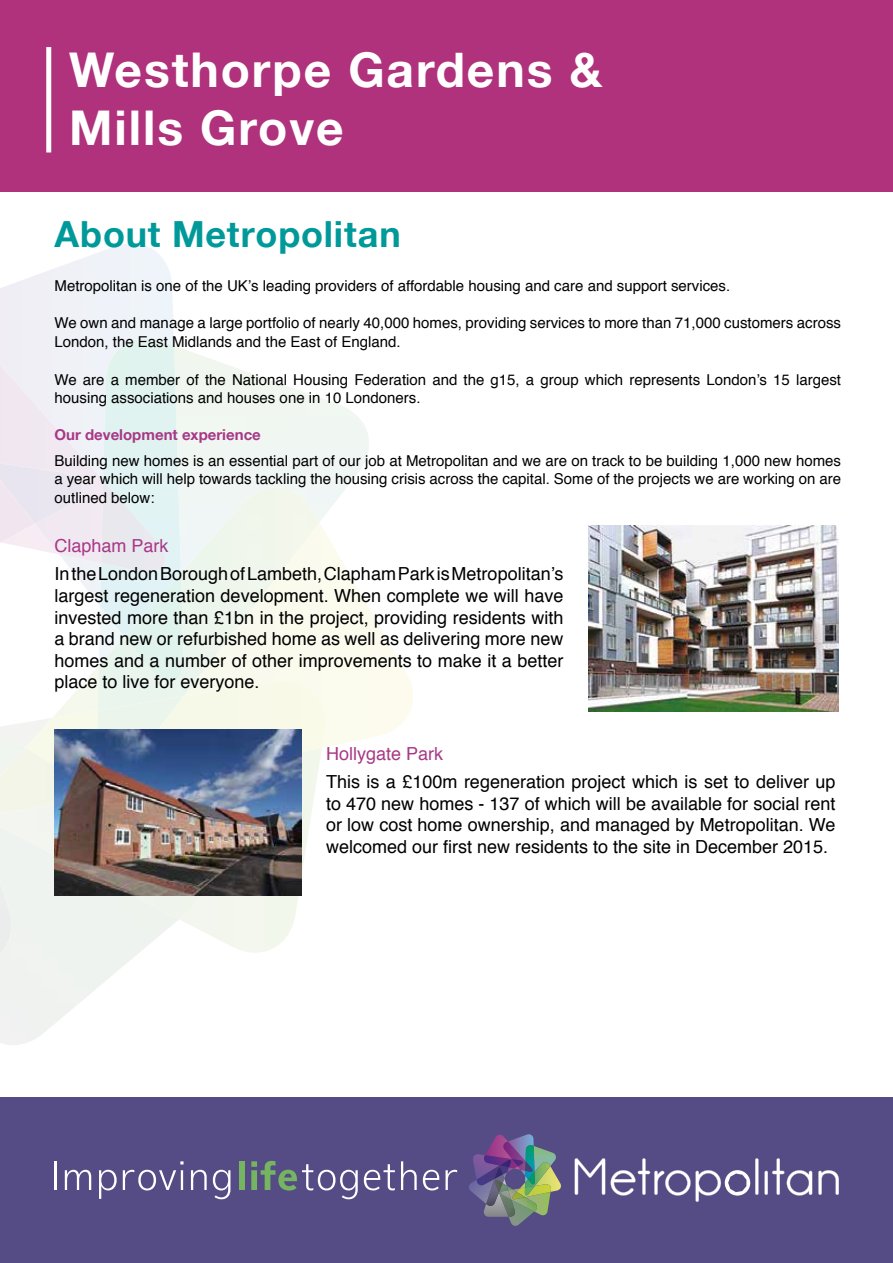
<style>
.page{position:relative;width:893px;height:1263px;background:#fff}
.page>*{position:absolute;margin:0;border:0;box-sizing:border-box;transform-origin:0 0}
.t1{font:700 47.85px/57.4px "Helvetica 75";letter-spacing:.04em;color:#fff}
.t2{font:700 36px "Helvetica 75";letter-spacing:.025em;color:#00999a}
.t3{font:18px/21.6px "Helvetica";color:#000;text-align:justify}
.t4{font:18px "Helvetica";color:#a83886}
.t5{font:15px/18.8px "Helvetica";color:#000}
.t6{font:700 15px "Helvetica 75";color:#a83886}
</style>
<div class="page">
<div style="left:0;top:0;width:893px;height:192px;background:#b0317c"></div>
<div style="left:0;top:1097px;width:893px;height:166px;background:#554c85"></div>
<div style="left:46px;top:47px;width:5px;height:105px;background:#fff"></div>
<svg style="left:575px;top:1158px;width:30px;height:37px"></svg>
<hr style="left:755px;top:1158px;width:4px;height:37px;background:#a6a2bf;border-radius:2px">
<hr style="left:755px;top:1158px;width:3px;height:37px;background:#fff">
<svg style="left:764px;top:1171px;width:4px;height:24px"></svg>
<hr style="left:765px;top:1171px;width:3px;height:24px;background:#fff">
<svg style="left:772px;top:1158px;width:40px;height:37px"></svg>
<svg style="left:818px;top:1170px;width:21px;height:25px"></svg>
<svg style="left:611px;top:1158px;width:139px;height:44px"></svg>
<img style="left:550px;top:1178px;width:11px;height:14px">
<img style="left:469px;top:1180px;width:14px;height:21px">
<img style="left:483px;top:1185px;width:16px;height:32px">
<img style="left:486px;top:1185px;width:13px;height:21px">
<img style="left:509px;top:1215px;width:21px;height:11px">
<img style="left:499px;top:1199px;width:17px;height:18px">
<img style="left:534px;top:1146px;width:23px;height:36px">
<img style="left:535px;top:1162px;width:15px;height:22px">
<img style="left:486px;top:1134px;width:21px;height:20px">
<img style="left:473px;top:1154px;width:29px;height:25px">
<img style="left:477px;top:1165px;width:17px;height:20px">
<img style="left:483px;top:1155px;width:19px;height:13px">
<img style="left:510px;top:1134px;width:24px;height:11px">
<img style="left:526px;top:1145px;width:8px;height:14px">
<img style="left:502px;top:1141px;width:24px;height:18px">
<img style="left:513px;top:1197px;width:37px;height:18px">
<img style="left:535px;top:1184px;width:16px;height:13px">
<img style="left:508px;top:1189px;width:30px;height:22px">
<svg style="left:494px;top:1159px;width:41px;height:40px"></svg>
<hr style="left:54px;top:1161px;width:2px;height:29px;background:#fff">
<svg style="left:65px;top:1170px;width:26px;height:20px"></svg>
<svg style="left:99px;top:1170px;width:18px;height:29px"></svg>
<svg style="left:123px;top:1170px;width:53px;height:20px"></svg>
<svg style="left:180px;top:1161px;width:4px;height:3px"></svg>
<hr style="left:181px;top:1170px;width:2px;height:20px;background:#fff">
<svg style="left:191px;top:1170px;width:16px;height:20px"></svg>
<svg style="left:213px;top:1170px;width:17px;height:29px"></svg>
<div style="left:240px;top:1161px;width:5px;height:29px;background:#75b561"></div>
<svg style="left:251px;top:1161px;width:107px;height:38px"></svg>
<svg style="left:364px;top:1164px;width:31px;height:26px"></svg>
<svg style="left:401px;top:1161px;width:16px;height:29px"></svg>
<svg style="left:423px;top:1170px;width:16px;height:20px"></svg>
<svg style="left:446px;top:1170px;width:11px;height:20px"></svg>
<img style="left:98px;top:487px;width:222px;height:194px">
<img style="left:100px;top:339px;width:81px;height:298px">
<img style="left:124px;top:573px;width:60px;height:108px">
<div style="left:0;top:350px;width:103px;height:213px;background:#f0eef5"></div>
<img style="left:101px;top:480px;width:71px;height:91px">
<div style="left:0;top:463px;width:92px;height:61px;background:#eae6f0"></div>
<img style="left:96px;top:696px;width:88px;height:10px">
<svg style="left:2px;top:706px;width:324px;height:243px;fill:#f2f5ef"></svg>
<img style="left:55px;top:729px;width:246px;height:166px">
<img style="left:588px;top:526px;width:251px;height:185px">
<h1 class="t1" style="left:69px;top:41px;width:535px">Westhorpe Gardens &amp;<br>Mills Grove</h1>
<h2 class="t2" style="left:54px;top:212px;width:348px">About Metropolitan</h2>
<p class="t5" style="left:55px;top:276px;width:677px">Metropolitan is one of the UK’s leading providers of affordable housing and care and support services.</p>
<p class="t5" style="left:55px;top:314px;width:788px">We own and manage a large portfolio of nearly 40,000 homes, providing services to more than 71,000 customers across<br>London, the East Midlands and the East of England.</p>
<p class="t5" style="left:55px;top:370px;width:788px">We are a member of the National Housing Federation and the g15, a group which represents London’s 15 largest housing associations and houses one in 10 Londoners.</p>
<p class="t6" style="left:55px;top:425px;width:208px">Our development experience</p>
<p class="t5" style="left:55px;top:451px;width:788px;text-align:justify">Building new homes is an essential part of our job at Metropolitan and we are on track to be building 1,000 new homes a year which will help towards tackling the housing crisis across the capital. Some of the projects we are working on are outlined below:</p>
<p class="t4" style="left:54px;top:532px;width:116px">Clapham Park</p>
<p class="t3" style="left:54px;top:564px;width:510px">In the London Borough of Lambeth, Clapham Park is Metropolitan’s largest regeneration development. When complete we will have invested more than £1bn in the project, providing residents with a brand new or refurbished home as well as delivering more new homes and a number of other improvements to make it a better place to live for everyone.</p>
<p class="t4" style="left:326px;top:739px;width:119px">Hollygate Park</p>
<p class="t3" style="left:326px;top:771px;width:511px">This is a £100m regeneration project which is set to deliver up to 470 new homes - 137 of which will be available for social rent or low cost home ownership, and managed by Metropolitan. We welcomed our first new residents to the site in December 2015.</p>
</div>
